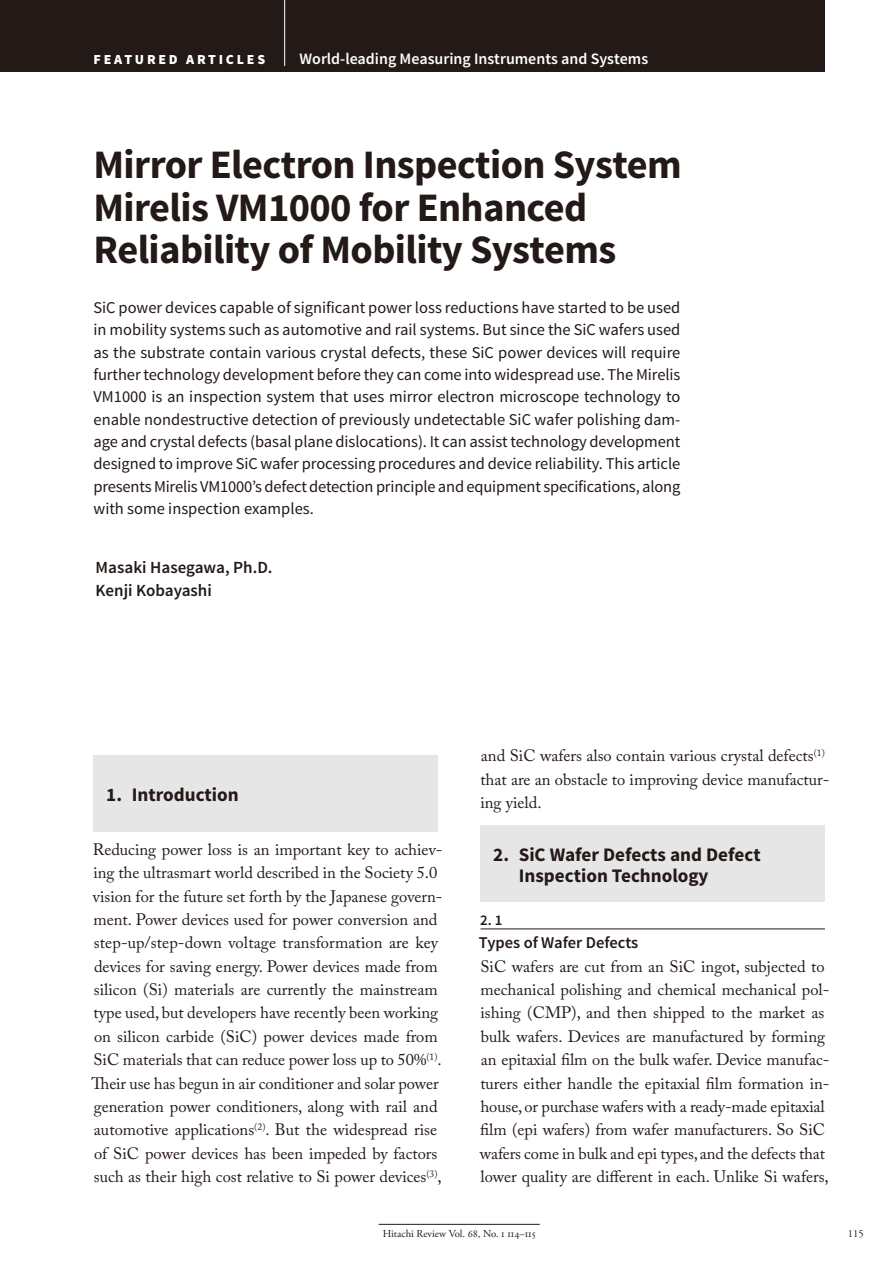
<style>
.page{position:relative;width:893px;height:1263px;background:#fff}
.page>*{position:absolute;margin:0;border:0;box-sizing:border-box;transform-origin:0 0}
.t1{font:700 40.35px/42.5px "Source Sans Pro";letter-spacing:-.015em;color:#231916}
.t2{font:700 19.2px/21.3px "Source Sans Pro";color:#231916}
.t3{font:600 16.95px/23.4px "Source Sans Pro";color:#231916}
.t4{font:16.5px/23.4px "Adobe Caslon Pro";color:#231916}
.t5{font:16.5px/22.4px "Source Sans Pro";letter-spacing:-.005em;color:#231916;text-align:justify}
.t6{font:600 16.5px "Source Sans Pro";color:#231916}
.t7{font:600 15.9px "Source Sans Pro";color:#fff}
.t8{font:600 14.85px "Source Sans Pro";color:#231916}
.t9{font:900 13.8px "Source Sans Pro";letter-spacing:.2em;color:#fff}
.t10{font:10.65px "Adobe Garamond Pro";color:#231916}
.s1{color:#fff}
</style>
<div class="page">
<div style="left:0;top:0;width:825px;height:72px;background:#231916"></div>
<hr style="left:284px;top:0;width:1px;height:66px;background:#fff">
<hr style="left:379px;top:1224px;width:161px;height:1px;background:#231916">
<div style="left:94px;top:755px;width:344px;height:76px;background:#e6e6e7"></div>
<hr style="left:480px;top:929px;width:345px;height:1px;background:#231916">
<div style="left:480px;top:825px;width:345px;height:77px;background:#e6e6e7"></div>
<p class="t9" style="left:94px;top:51px;width:173px">FEATURED ARTICLES</p>
<p class="t7" style="left:300px;top:53px;width:350px">World-leading Measuring Instruments and Systems</p>
<h1 class="t1" style="left:94px;top:147px;width:590px">Mirror Electron Inspection System<br>Mirelis VM1000 for Enhanced<br>Reliability of Mobility Systems</h1>
<p class="t5" style="left:94px;top:298px;width:588px">SiC power devices capable of significant power loss reductions have started to be used in mobility systems such as automotive and rail systems. But since the SiC wafers used as the substrate contain various crystal defects, these SiC power devices will require further technology development before they can come into widespread use. The Mirelis VM1000 is an inspection system that uses mirror electron microscope technology to enable nondestructive detection of previously undetectable SiC wafer polishing dam&shy;age and crystal defects (basal plane dislocations). It can assist technology development designed to improve SiC wafer processing procedures and device reliability. This article presents Mirelis VM1000’s defect detection principle and equipment specifications, along with some inspection examples.</p>
<p class="t3" style="left:96px;top:557px;width:178px">Masaki Hasegawa, Ph.D.<br>Kenji Kobayashi</p>
<p class="t2" style="left:106px;top:786px;width:134px">1. Introduction</p>
<p class="t4" style="left:92px;top:839px;width:352px">Reducing power loss is an important key to achiev&shy;ing the ultrasmart world described in the Society 5.0 vision for the future set forth by the Japanese govern&shy;ment. Power devices used for power conversion and step-up/step-down voltage transformation are key devices for saving energy. Power devices made from silicon (Si) materials are currently the mainstream type used, but developers have recently been working on silicon carbide (SiC) power devices made from SiC materials that can reduce power loss up to 50%<sup>(1)</sup>.<br>Their use has begun in air conditioner and solar power generation power conditioners, along with rail and automotive applications<sup>(2)</sup>. But the widespread rise of SiC power devices has been impeded by factors such as their high cost relative to Si power devices<sup>(3)</sup>,</p>
<p class="t4" style="left:480px;top:746px;width:351px">and SiC wafers also contain various crystal defects<sup>(1) </sup>that are an obstacle to improving device manufactur&shy;ing yield.</p>
<p class="t2" style="left:519px;top:845px;width:243px;text-indent:-26px">2. SiC Wafer Defects and Defect<br>Inspection Technology</p>
<p class="t8" style="left:480px;top:914px;width:24px">2. 1</p>
<p class="t6" style="left:479px;top:937px;width:161px">Types of Wafer Defects</p>
<p class="t4" style="left:480px;top:956px;width:351px">SiC wafers are cut from an SiC ingot, subjected to mechanical polishing and chemical mechanical pol&shy;ishing (CMP), and then shipped to the market as bulk wafers. Devices are manufactured by forming an epitaxial film on the bulk wafer. Device manufac&shy;turers either handle the epitaxial film formation in&shy;house, or purchase wafers with a ready-made epitaxial film (epi wafers) from wafer manufacturers. So SiC wafers come in bulk and epi types, and the defects that lower quality are different in each. Unlike Si wafers,</p>
<p class="t10" style="left:383px;top:1228px;width:154px">Hitachi Review Vol. 68, No. 1 114–115</p>
<p class="t10" style="left:848px;top:1228px;width:20px">115<span class="s1">.</span></p>
</div>
